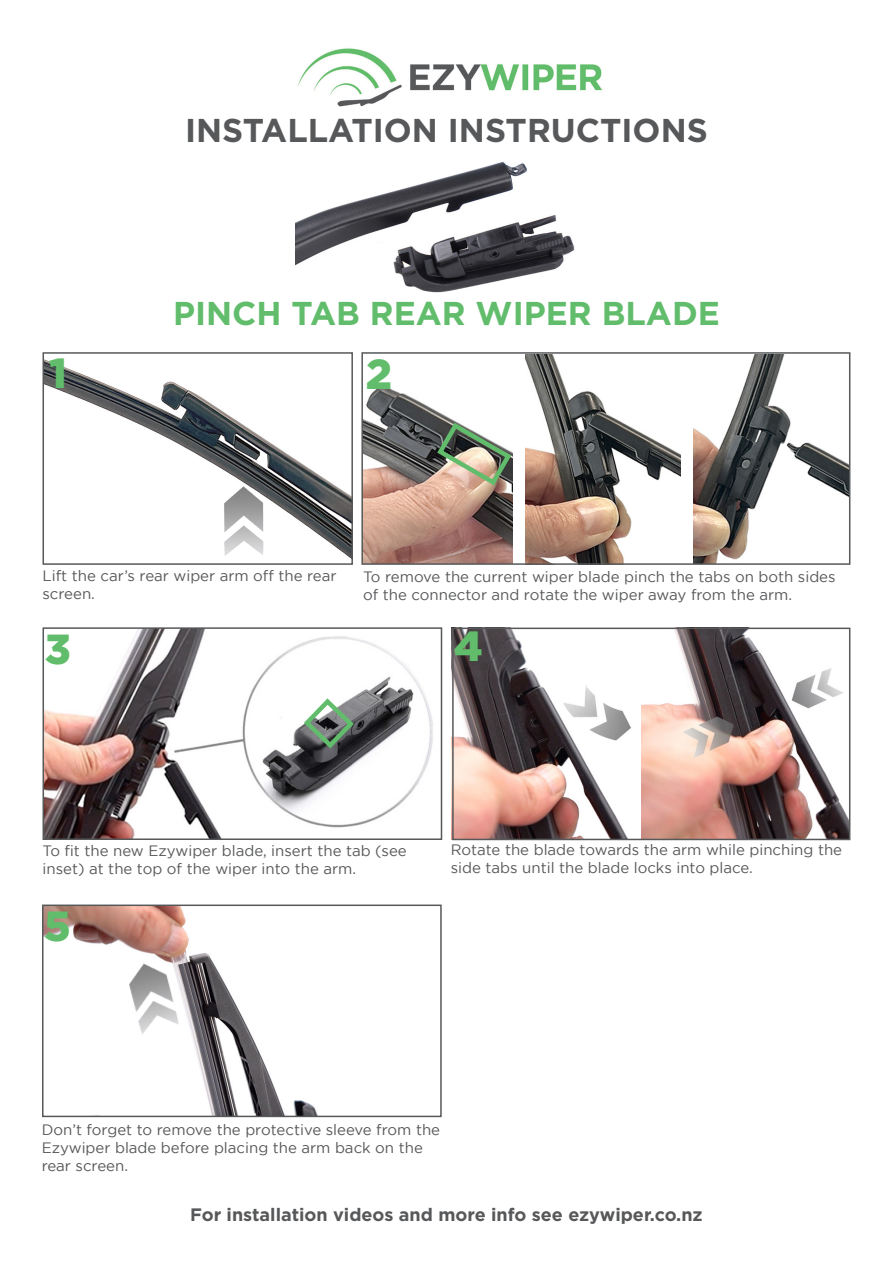
<style>
.page{position:relative;width:893px;height:1263px;background:#fff}
.page>*{position:absolute;margin:0;border:0;box-sizing:border-box;transform-origin:0 0}
.t1{font:900 42px "Gotham";color:#61bd6b}
.t2{font:700 33px "Gotham";color:#57585a}
.t3{font:700 33px "Gotham";color:#61bd6b}
.t4{font:700 18px "Gotham";color:#57585a}
.t5{font:15px/18px "Gotham";color:#57585a}
</style>
<div class="page">
<img style="left:298px;top:48px;width:305px;height:59px">
<img style="left:296px;top:161px;width:279px;height:132px">
<img style="left:46px;top:360px;width:304px;height:198px">
<div style="left:43px;top:352px;width:310px;height:213px;border:2px solid #57585a"></div>
<img style="left:364px;top:386px;width:149px;height:176px">
<img style="left:526px;top:355px;width:155px;height:207px">
<img style="left:693px;top:355px;width:154px;height:207px">
<img style="left:434px;top:420px;width:79px;height:68px">
<img style="left:220px;top:486px;width:46px;height:71px">
<div style="left:361px;top:352px;width:489px;height:213px;border:2px solid #57585a"></div>
<img style="left:46px;top:630px;width:387px;height:207px">
<div style="left:43px;top:627px;width:399px;height:213px;border:2px solid #57585a"></div>
<svg style="left:301px;top:695px;width:56px;height:56px"></svg>
<img style="left:455px;top:631px;width:176px;height:206px">
<img style="left:642px;top:627px;width:207px;height:210px">
<div style="left:452px;top:628px;width:398px;height:212px;border:2px solid #57585a"></div>
<img style="left:45px;top:907px;width:272px;height:207px">
<div style="left:42px;top:904px;width:400px;height:213px;border:2px solid #57585a"></div>
<img style="left:120px;top:957px;width:62px;height:81px">
<p class="t2" style="left:185px;top:111px;width:524px">INSTALLATION INSTRUCTIONS</p>
<p class="t1" style="left:49px;top:349px;width:19px">1</p>
<p class="t3" style="left:173px;top:294px;width:548px">PINCH TAB REAR WIPER BLADE</p>
<p class="t1" style="left:366px;top:350px;width:28px">2</p>
<p class="t5" style="left:43px;top:567px;width:296px">Lift the car’s rear wiper arm off the rear screen.</p>
<p class="t1" style="left:45px;top:624px;width:28px">3</p>
<p class="t5" style="left:363px;top:568px;width:474px">To remove the current wiper blade pinch the tabs on both sides of the connector and rotate the wiper away from the arm.</p>
<p class="t1" style="left:454px;top:622px;width:30px">4</p>
<p class="t5" style="left:43px;top:842px;width:366px">To fit the new Ezywiper blade, insert the tab (see inset) at the top of the wiper into the arm.</p>
<p class="t5" style="left:451px;top:841px;width:393px">Rotate the blade towards the arm while pinching the side tabs until the blade locks into place.</p>
<p class="t1" style="left:44px;top:901px;width:28px">5</p>
<p class="t5" style="left:42px;top:1120px;width:400px">Don’t forget to remove the protective sleeve from the<br>Ezywiper blade before placing the arm back on the rear screen.</p>
<p class="t4" style="left:190px;top:1204px;width:514px">For installation videos and more info see ezywiper.co.nz</p>
</div>
